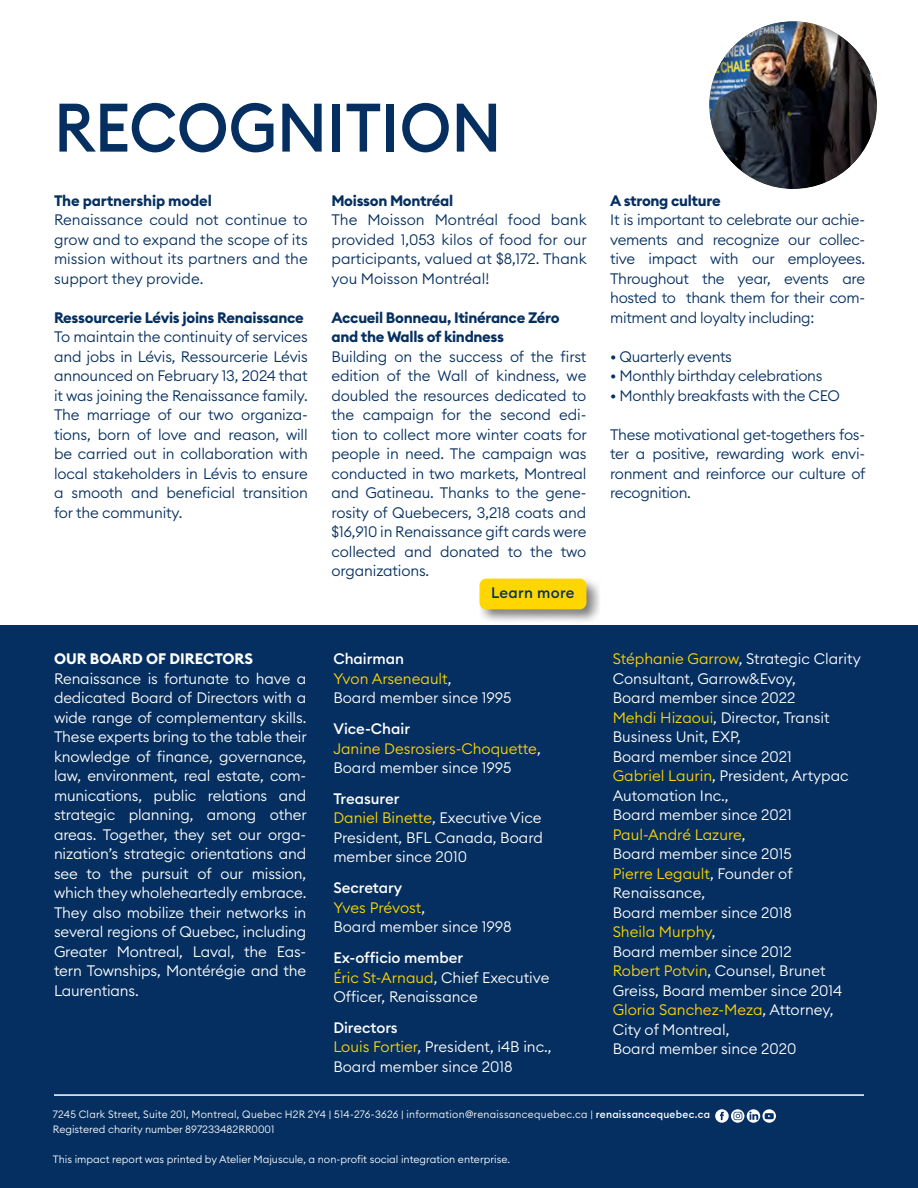
<style>
.page{position:relative;width:918px;height:1188px;background:#fff}
.page>*{position:absolute;margin:0;border:0;box-sizing:border-box;transform-origin:0 0}
.t1{font:500 67.5px "Euclid Circular B";color:#052f60;scale:.94 1}
.t2{font:300 15px/19.5px "Euclid Circular B";color:#fff}
.t3{font:300 15px/19.5px "Euclid Circular B";letter-spacing:-.015em;color:#052f60;text-align:justify}
.t4{font:700 15px/19.5px "Euclid Circular B";letter-spacing:-.02em;color:#052f60}
.t5{font:300 15px/19.5px "Euclid Circular B";color:#ffd600}
.t6{font:700 15px "Euclid Circular B";color:#fff}
.t7{font:500 15px "Euclid Circular B";letter-spacing:.02em;color:#052f60}
.t8{font:300 10.5px/15px "Euclid Circular B";letter-spacing:.02em;color:#fff}
.t9{font:300 10.5px "Euclid Circular B";color:#fff}
.s1{font-weight:500}
.s2{color:#ffd600}
.s3{font-weight:500;color:#fff}
.s4{color:#fff}
</style>
<div class="page">
<div style="left:0;top:625px;width:918px;height:563px;background:#052f60"></div>
<svg style="left:731px;top:1109px;width:13px;height:14px"></svg>
<svg style="left:715px;top:1109px;width:27px;height:14px"></svg>
<div style="left:747px;top:1109px;width:13px;height:14px;background:#fff;border-radius:50%"></div>
<svg style="left:749px;top:1109px;width:27px;height:14px"></svg>
<hr style="left:54px;top:1094px;width:810px;height:2px;background:#fff">
<div style="left:695px;top:10px;width:195px;height:180px;background:#000;opacity:.35"></div>
<div style="left:478px;top:577px;width:124px;height:48px;background:#000;opacity:.48"></div>
<div style="left:480px;top:579px;width:106px;height:30px;background:#ffd600;border-radius:7px"></div>
<h1 class="t1" style="left:54px;top:84px;width:478px">RECOGNITION</h1>
<p class="t4" style="left:54px;top:191px;width:159px">The partnership model</p>
<p class="t3" style="left:54px;top:210px;width:255px">Renaissance could not continue to grow and to expand the scope of its mission without its partners and the support they provide.</p>
<p class="t4" style="left:54px;top:308px;width:251px">Ressourcerie Lévis joins Renaissance</p>
<p class="t3" style="left:54px;top:327px;width:255px">To maintain the continuity of services and jobs in Lévis, Ressourcerie Lévis announced on February 13, 2024 that it was joining the Renaissance family.<br>The marriage of our two organiza&shy;tions, born of love and reason, will be carried out in collaboration with local stakeholders in Lévis to ensure a smooth and beneficial transition for the community.</p>
<p class="t6" style="left:54px;top:649px;width:201px">OUR BOARD OF DIRECTORS</p>
<p class="t2" style="left:54px;top:668px;width:254px;text-align:justify">Renaissance is fortunate to have a dedicated Board of Directors with a wide range of complementary skills.<br>These experts bring to the table their knowledge of finance, governance, law, environment, real estate, com&shy;munications, public relations and strategic planning, among other areas. Together, they set our orga&shy;nization’s strategic orientations and see to the pursuit of our mission, which they wholeheartedly embrace.<br>They also mobilize their networks in several regions of Quebec, including Greater Montreal, Laval, the Eas&shy;tern Townships, Montérégie and the Laurentians.</p>
<p class="t4" style="left:332px;top:191px;width:123px">Moisson Montréal</p>
<p class="t3" style="left:332px;top:210px;width:257px">The Moisson Montréal food bank provided 1,053 kilos of food for our participants, valued at $8,172. Thank you Moisson Montréal!</p>
<p class="t4" style="left:332px;top:308px;width:230px">Accueil Bonneau, Itinérance Zéro and the Walls of kindness</p>
<p class="t3" style="left:332px;top:346px;width:257px">Building on the success of the first edition of the Wall of kindness, we doubled the resources dedicated to the campaign for the second edi&shy;tion to collect more winter coats for people in need. The campaign was conducted in two markets, Montreal and Gatineau. Thanks to the gene&shy;rosity of Quebecers, 3,218 coats and $16,910 in Renaissance gift cards were collected and donated to the two organizations.</p>
<p class="t7" style="left:491px;top:583px;width:85px">Learn more</p>
<p class="t2" style="left:333px;top:649px;width:180px"><span class="s1">Chairman<br></span><span class="s2">Yvon Arseneault</span>,<br>Board member since 1995</p>
<p class="t5" style="left:333px;top:719px;width:209px"><span class="s3">Vice-Chair<br></span>Janine Desrosiers-Choquette<span class="s4">,<br>Board member since 1995</span></p>
<p class="t2" style="left:333px;top:789px;width:211px"><span class="s1">Treasurer<br></span><span class="s2">Daniel Binette</span>, Executive Vice<br>President, BFL Canada, Board member since 2010</p>
<p class="t2" style="left:333px;top:878px;width:180px"><span class="s1">Secretary<br></span><span class="s2">Yves Prévost</span>,<br>Board member since 1998</p>
<p class="t2" style="left:333px;top:948px;width:218px"><span class="s1">Ex-officio member<br></span><span class="s2">Éric St-Arnaud</span>, Chief Executive<br>Officer, Renaissance</p>
<p class="t2" style="left:333px;top:1018px;width:220px"><span class="s1">Directors<br></span><span class="s2">Louis Fortier</span>, President, i4B inc.,<br>Board member since 2018</p>
<p class="t4" style="left:610px;top:191px;width:112px">A strong culture</p>
<p class="t3" style="left:610px;top:210px;width:256px">It is important to celebrate our achie&shy;vements and recognize our collec&shy;tive impact with our employees.<br>Throughout the year, events are hosted to thank them for their com&shy;mitment and loyalty including:</p>
<p class="t3" style="left:610px;top:346px;width:123px">• Quarterly events</p>
<p class="t3" style="left:610px;top:366px;width:214px">• Monthly birthday celebrations</p>
<p class="t3" style="left:610px;top:385px;width:231px">• Monthly breakfasts with the CEO</p>
<p class="t3" style="left:610px;top:424px;width:257px">These motivational get-togethers fos&shy;ter a positive, rewarding work envi&shy;ronment and reinforce our culture of recognition.</p>
<p class="t2" style="left:613px;top:649px;width:250px"><span class="s2">Stéphanie Garrow</span>, Strategic Clarity<br>Consultant, Garrow&amp;Evoy,<br>Board member since 2022<br><span class="s2">Mehdi Hizaoui</span>, Director, Transit<br>Business Unit, EXP,<br>Board member since 2021<br><span class="s2">Gabriel Laurin</span>, President, Artypac<br>Automation Inc.,<br>Board member since 2021<br><span class="s2">Paul-André Lazure</span>,<br>Board member since 2015<br><span class="s2">Pierre Legault</span>, Founder of<br>Renaissance,<br>Board member since 2018<br><span class="s2">Sheila Murphy</span>,<br>Board member since 2012<br><span class="s2">Robert Potvin</span>, Counsel, Brunet<br>Greiss, Board member since 2014<br><span class="s2">Gloria Sanchez-Meza</span>, Attorney,<br>City of Montreal,<br>Board member since 2020</p>
<p class="t8" style="left:53px;top:1107px;width:659px">7245 Clark Street, Suite 201, Montreal, Quebec H2R 2Y4 | 514-276-3626 | information@renaissancequebec.ca | <span class="s1">renaissancequebec.ca<br></span>Registered charity number 897233482RR0001</p>
<p class="t9" style="left:53px;top:1153px;width:459px">This impact report was printed by Atelier Majuscule, a non-profit social integration enterprise.</p>
</div>
